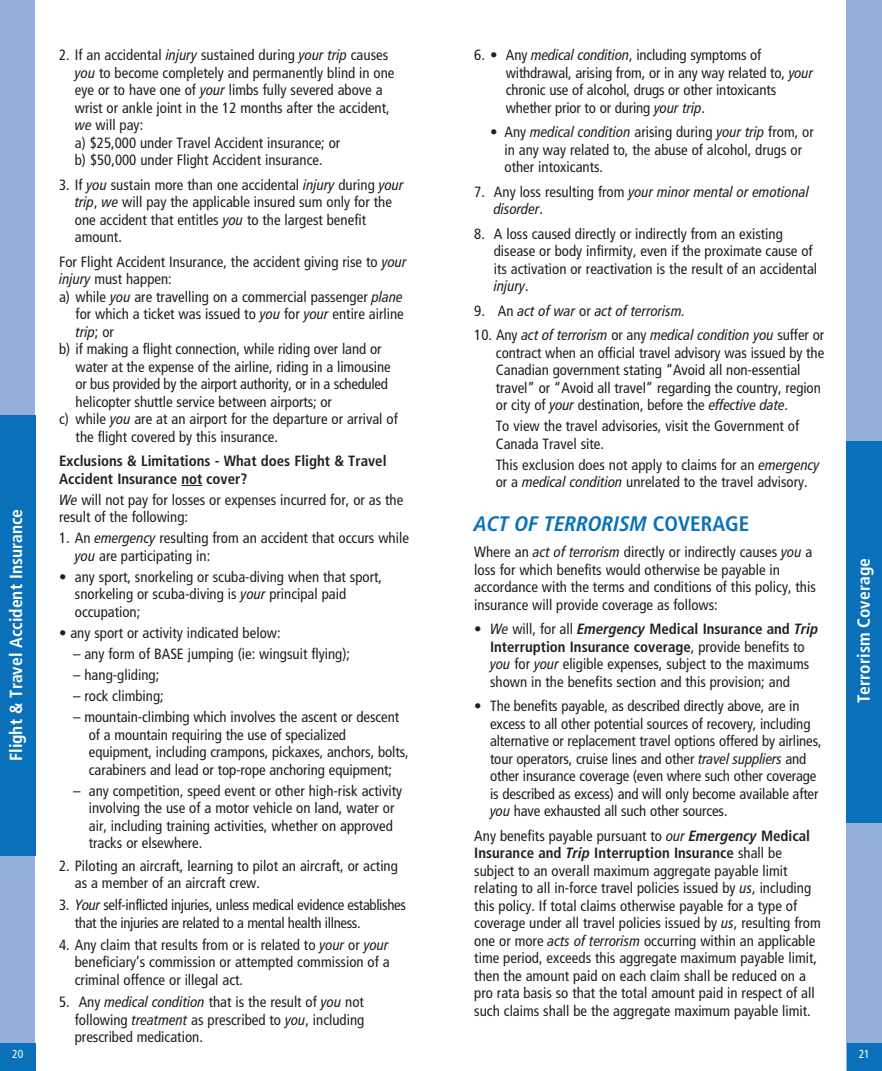
<style>
.page{position:relative;width:882px;height:1071px;background:#fff}
.page>*{position:absolute;margin:0;border:0;box-sizing:border-box;transform-origin:0 0}
.t1{font:italic 700 condensed 21px "Frutiger LT Pro";color:#0970b9}
.t2{font:700 condensed 17.5px "Frutiger";color:#fff}
.t3{font:condensed 14.88px/17.5px "Frutiger";color:#231f20}
.t4{font:italic condensed 14.88px/17.5px "Frutiger LT Pro";color:#231f20}
.t5{font:condensed 14.88px/17.5px "Frutiger";letter-spacing:-.025em;color:#231f20}
.t6{font:700 condensed 14.88px/17.5px "Frutiger";color:#231f20}
.t7{font:condensed 11.72px "Frutiger";color:#fff}
.s1{font-family:"Frutiger LT Pro";font-style:italic}
.s2{font-family:"Frutiger";font-style:normal}
.s3{font-family:"Frutiger LT Pro";font-weight:700;font-style:italic}
.s4{font-weight:700}
</style>
<div class="page">
<div style="left:847px;top:0;width:35px;height:1071px;background:#94aeda"></div>
<div style="left:847px;top:441px;width:35px;height:382px;background:#0970b9"></div>
<div style="left:847px;top:1043px;width:35px;height:28px;background:#0970b9"></div>
<div style="left:0;top:0;width:35px;height:1071px;background:#94aeda"></div>
<div style="left:0;top:415px;width:35px;height:441px;background:#0970b9"></div>
<div style="left:0;top:1043px;width:35px;height:28px;background:#0970b9"></div>
<svg style="left:181px;top:485px;width:21px;height:1px"></svg>
<p class="t2" style="left:9px;top:761px;width:254px;rotate:-90deg">Flight &amp; Travel Accident Insurance</p>
<p class="t7" style="left:12px;top:1050px;width:13px">20</p>
<p class="t3" style="left:59px;top:47px;width:331px">2. If an accidental <span class="s1">injury</span> sustained during <span class="s1">your trip</span> causes</p>
<p class="t3" style="left:75px;top:65px;width:321px"><span class="s1">you</span> to become completely and permanently blind in one eye or to have one of <span class="s1">your</span> limbs fully severed above a wrist or ankle joint in the 12 months after the accident, <span class="s1">we</span> will pay:</p>
<p class="t3" style="left:75px;top:135px;width:267px">a) $25,000 under Travel Accident insurance; or</p>
<p class="t3" style="left:75px;top:152px;width:249px">b) $50,000 under Flight Accident insurance.</p>
<p class="t3" style="left:75px;top:177px;width:330px;text-indent:-16px">3. If <span class="s1">you</span> sustain more than one accidental <span class="s1">injury</span> during <span class="s1">your trip</span>, <span class="s1">we</span> will pay the applicable insured sum only for the one accident that entitles <span class="s1">you</span> to the largest benefit amount.</p>
<p class="t3" style="left:59px;top:254px;width:349px">For Flight Accident Insurance, the accident giving rise to <span class="s1">your injury</span> must happen:</p>
<p class="t3" style="left:76px;top:289px;width:330px;text-align:justify;text-indent:-17px">a) while <span class="s1">you</span> are travelling on a commercial passenger <span class="s1">plane </span>for which a ticket was issued to <span class="s1">you</span> for <span class="s1">your</span> entire airline <span class="s1">trip</span>; or</p>
<p class="t3" style="left:76px;top:341px;width:317px;text-indent:-17px">b) if making a flight connection, while riding over land or water at the expense of the airline, riding in a limousine or bus provided by the airport authority, or in a scheduled helicopter shuttle service between airports; or</p>
<p class="t3" style="left:76px;top:411px;width:324px;text-indent:-17px">c) while <span class="s1">you</span> are at an airport for the departure or arrival of the flight covered by this insurance.</p>
<h3 class="t6" style="left:59px;top:453px;width:329px">Exclusions &amp; Limitations - What does Flight &amp; Travel<br>Accident Insurance not cover?</h3>
<p class="t3" style="left:59px;top:492px;width:346px"><span class="s1">We</span> will not pay for losses or expenses incurred for, or as the result of the following:</p>
<p class="t3" style="left:59px;top:531px;width:351px">1. An <span class="s1">emergency</span> resulting from an accident that occurs while</p>
<p class="t3" style="left:75px;top:548px;width:137px"><span class="s1">you</span> are participating in:</p>
<p class="t3" style="left:75px;top:569px;width:309px;text-indent:-16px">• any sport, snorkeling or scuba-diving when that sport, snorkeling or scuba-diving is <span class="s1">your</span> principal paid occupation;</p>
<p class="t3" style="left:59px;top:625px;width:223px">• any sport or activity indicated below:</p>
<p class="t3" style="left:73px;top:646px;width:279px">– any form of BASE jumping (ie: wingsuit flying);</p>
<p class="t3" style="left:73px;top:667px;width:88px">– hang-gliding;</p>
<p class="t3" style="left:73px;top:688px;width:92px">– rock climbing;</p>
<p class="t3" style="left:89px;top:710px;width:321px;text-indent:-16px">– mountain-climbing which involves the ascent or descent of a mountain requiring the use of specialized equipment, including crampons, pickaxes, anchors, bolts, carabiners and lead or top-rope anchoring equipment;</p>
<p class="t3" style="left:89px;top:783px;width:315px;text-indent:-16px">– any competition, speed event or other high-risk activity involving the use of a motor vehicle on land, water or air, including training activities, whether on approved tracks or elsewhere.</p>
<p class="t3" style="left:75px;top:858px;width:325px;text-indent:-16px">2. Piloting an aircraft, learning to pilot an aircraft, or acting as a member of an aircraft crew.</p>
<p class="t5" style="left:75px;top:898px;width:333px;text-indent:-16px">3. <span class="s1">Your</span> self-inflicted injuries, unless medical evidence establishes that the injuries are related to a mental health illness.</p>
<p class="t3" style="left:75px;top:937px;width:316px;text-align:justify;text-indent:-16px">4. Any claim that results from or is related to <span class="s1">your</span> or <span class="s1">your </span>beneficiary’s commission or attempted commission of a criminal offence or illegal act.</p>
<p class="t3" style="left:75px;top:994px;width:291px;text-align:justify;text-indent:-16px">5. Any <span class="s1">medical condition</span> that is the result of <span class="s1">you</span> not following <span class="s1">treatment</span> as prescribed to <span class="s1">you</span>, including prescribed medication.</p>
<p class="t3" style="left:474px;top:47px;width:289px">6. • Any <span class="s1">medical condition</span>, including symptoms of</p>
<p class="t3" style="left:506px;top:65px;width:309px">withdrawal, arising from, or in any way related to, <span class="s1">your </span>chronic use of alcohol, drugs or other intoxicants whether prior to or during <span class="s1">your trip</span>.</p>
<p class="t3" style="left:505px;top:124px;width:311px;text-indent:-14px">• Any <span class="s1">medical condition</span> arising during <span class="s1">your trip</span> from, or in any way related to, the abuse of alcohol, drugs or other intoxicants.</p>
<p class="t4" style="left:494px;top:184px;width:317px;text-indent:-19px"><span class="s2">7. Any loss resulting from</span> your minor mental or emotional disorder<span class="s2">.</span></p>
<p class="t3" style="left:494px;top:226px;width:325px;text-indent:-19px">8. A loss caused directly or indirectly from an existing disease or body infirmity, even if the proximate cause of its activation or reactivation is the result of an accidental <span class="s1">injury</span>.</p>
<p class="t4" style="left:474px;top:303px;width:213px"><span class="s2">9. An</span> act of war <span class="s2">or</span> act of terrorism.</p>
<p class="t4" style="left:474px;top:328px;width:351px"><span class="s2">10. Any</span> act of terrorism <span class="s2">or any</span> medical condition you <span class="s2">suffer or</span></p>
<p class="t3" style="left:496px;top:345px;width:330px">contract when an official travel advisory was issued by the Canadian government stating “Avoid all non-essential travel” or “Avoid all travel” regarding the country, region or city of <span class="s1">your</span> destination, before the <span class="s1">effective date</span>.</p>
<p class="t3" style="left:496px;top:419px;width:305px">To view the travel advisories, visit the Government of<br>Canada Travel site.</p>
<p class="t3" style="left:496px;top:457px;width:325px">This exclusion does not apply to claims for an <span class="s1">emergency </span>or a <span class="s1">medical condition</span> unrelated to the travel advisory.</p>
<h2 class="t1" style="left:474px;top:516px;width:277px">ACT OF TERRORISM <span class="s2">COVERAGE</span></h2>
<p class="t3" style="left:474px;top:544px;width:343px">Where an <span class="s1">act of terrorism</span> directly or indirectly causes <span class="s1">you</span> a loss for which benefits would otherwise be payable in accordance with the terms and conditions of this policy, this insurance will provide coverage as follows:</p>
<p class="t3" style="left:490px;top:622px;width:330px;text-indent:-16px">• <span class="s1">We</span> will, for all <span class="s3">Emergency</span> <span class="s4">Medical Insurance and</span> <span class="s3">Trip </span><span class="s4">Interruption Insurance coverage</span>, provide benefits to <span class="s1">you</span> for <span class="s1">your</span> eligible expenses, subject to the maximums shown in the benefits section and this provision; and</p>
<p class="t3" style="left:490px;top:699px;width:333px;text-indent:-16px">• The benefits payable, as described directly above, are in excess to all other potential sources of recovery, including alternative or replacement travel options offered by airlines, tour operators, cruise lines and other <span class="s1">travel suppliers</span> and other insurance coverage (even where such other coverage is described as excess) and will only become available after <span class="s1">you</span> have exhausted all such other sources.</p>
<p class="t3" style="left:474px;top:828px;width:348px">Any benefits payable pursuant to <span class="s1">our</span> <span class="s3">Emergency</span> <span class="s4">Medical Insurance and</span> <span class="s3">Trip</span> <span class="s4">Interruption Insurance</span> shall be subject to an overall maximum aggregate payable limit relating to all in-force travel policies issued by <span class="s1">us</span>, including this policy. If total claims otherwise payable for a type of coverage under all travel policies issued by <span class="s1">us</span>, resulting from one or more <span class="s1">acts of terrorism</span> occurring within an applicable time period, exceeds this aggregate maximum payable limit, then the amount paid on each claim shall be reduced on a pro rata basis so that the total amount paid in respect of all such claims shall be the aggregate maximum payable limit.</p>
<p class="t2" style="left:857px;top:703px;width:146px;rotate:-90deg">Terrorism Coverage</p>
<p class="t7" style="left:859px;top:1049px;width:13px">21</p>
</div>
